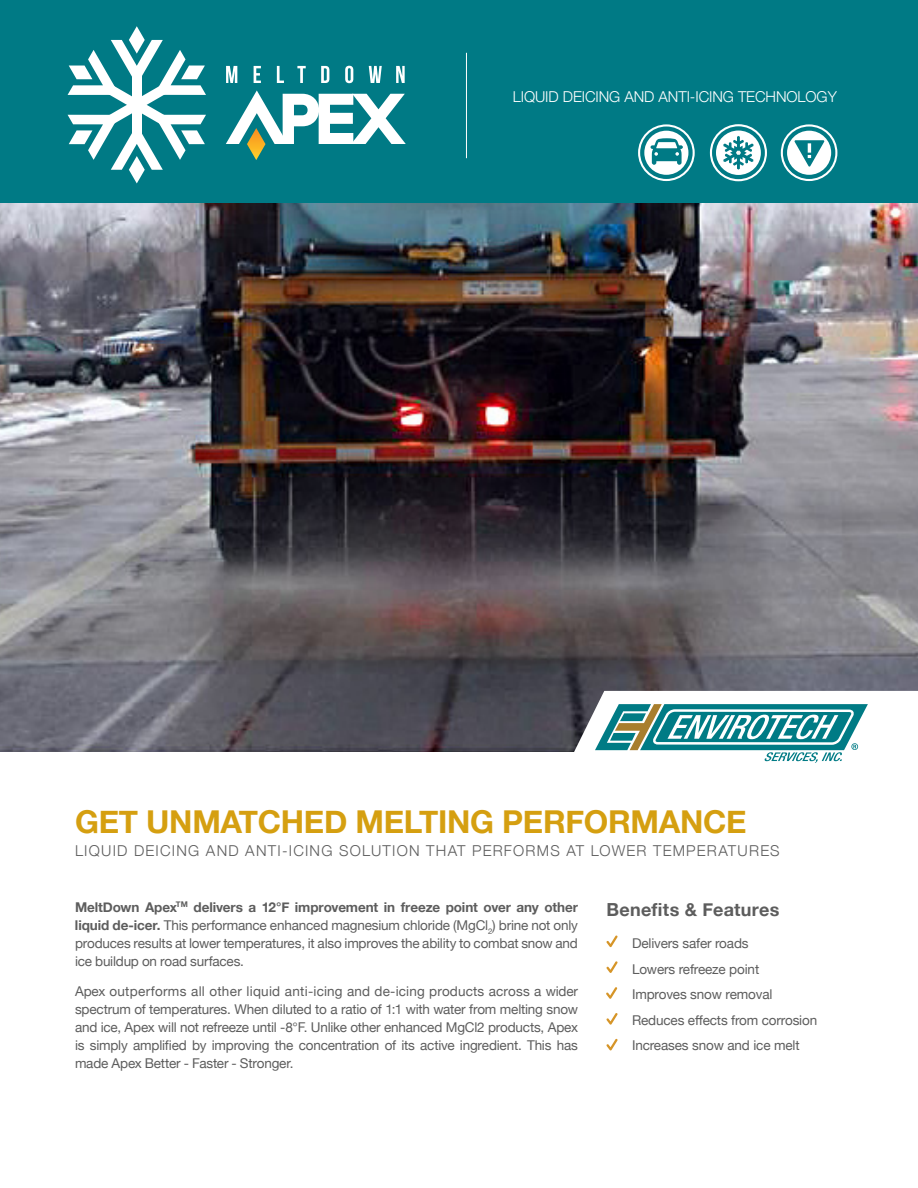
<style>
.page{position:relative;width:918px;height:1188px;background:#fff}
.page>*{position:absolute;margin:0;border:0;box-sizing:border-box;transform-origin:0 0}
.t1{font:700 31.5px "Helvetica Neue";letter-spacing:-.01em;color:#d59f10}
.t2{font:700 18px "Helvetica Neue";letter-spacing:.015em;color:#5d5d5d}
.t3{font:300 15px "Helvetica Neue";letter-spacing:.085em;color:#5d5d5d}
.t4{font:300 15px "Helvetica Neue";letter-spacing:-.005em;color:#fff}
.t5{font:13.5px/18px "Helvetica Neue";letter-spacing:-.01em;color:#5d5d5d;text-align:justify}
.s1{font-weight:700}
</style>
<div class="page">
<img style="left:0;top:203px;width:918px;height:549px">
<div style="left:0;top:0;width:918px;height:203px;background:#007a85"></div>
<svg style="left:781px;top:124px;width:56px;height:57px"></svg>
<svg style="left:566px;top:691px;width:352px;height:72px"></svg>
<svg style="left:638px;top:124px;width:57px;height:57px"></svg>
<div style="left:710px;top:124px;width:57px;height:57px;border:2px solid #fff;border-radius:50%"></div>
<svg style="left:716px;top:131px;width:45px;height:44px"></svg>
<svg style="left:226px;top:66px;width:11px;height:17px"></svg>
<svg style="left:254px;top:66px;width:7px;height:17px"></svg>
<svg style="left:277px;top:66px;width:7px;height:17px"></svg>
<svg style="left:297px;top:66px;width:9px;height:17px"></svg>
<svg style="left:321px;top:66px;width:8px;height:17px"></svg>
<svg style="left:345px;top:66px;width:8px;height:17px"></svg>
<svg style="left:369px;top:66px;width:13px;height:17px"></svg>
<svg style="left:396px;top:66px;width:9px;height:17px"></svg>
<svg style="left:68px;top:26px;width:138px;height:157px"></svg>
<svg style="left:226px;top:90px;width:180px;height:70px"></svg>
<hr style="left:466px;top:53px;width:1px;height:105px;background:#fff">
<svg style="left:606px;top:935px;width:12px;height:12px"></svg>
<svg style="left:606px;top:1013px;width:12px;height:12px"></svg>
<svg style="left:606px;top:1039px;width:12px;height:11px"></svg>
<svg style="left:606px;top:961px;width:12px;height:12px"></svg>
<svg style="left:606px;top:987px;width:11px;height:12px"></svg>
<p class="t4" style="left:513px;top:85px;width:326px">LIQUID DEICING AND ANTI-ICING TECHNOLOGY</p>
<h1 class="t1" style="left:75px;top:797px;width:673px">GET UNMATCHED MELTING PERFORMANCE</h1>
<p class="t3" style="left:75px;top:838px;width:706px">LIQUID DEICING AND ANTI-ICING SOLUTION THAT PERFORMS AT LOWER TEMPERATURES</p>
<p class="t5" style="left:75px;top:899px;width:505px"><span class="s1">MeltDown Apex</span><sup>TM</sup> <span class="s1">delivers a 12°F improvement in freeze point over any other liquid de-icer.</span> This performance enhanced magnesium chloride (MgCl<sub>2</sub>) brine not only produces results at lower temperatures, it also improves the ability to combat snow and ice buildup on road surfaces.</p>
<p class="t5" style="left:75px;top:983px;width:505px">Apex outperforms all other liquid anti-icing and de-icing products across a wider spectrum of temperatures. When diluted to a ratio of 1:1 with water from melting snow and ice, Apex will not refreeze until -8°F. Unlike other enhanced MgCl2 products, Apex is simply amplified by improving the concentration of its active ingredient. This has made Apex Better - Faster - Stronger.</p>
<h2 class="t2" style="left:607px;top:896px;width:175px">Benefits &amp; Features</h2>
<p class="t5" style="left:632px;top:932px;width:187px;line-height:25.5px;text-align:left">Delivers safer roads<br>Lowers refreeze point<br>Improves snow removal<br>Reduces effects from corrosion<br>Increases snow and ice melt</p>
</div>
